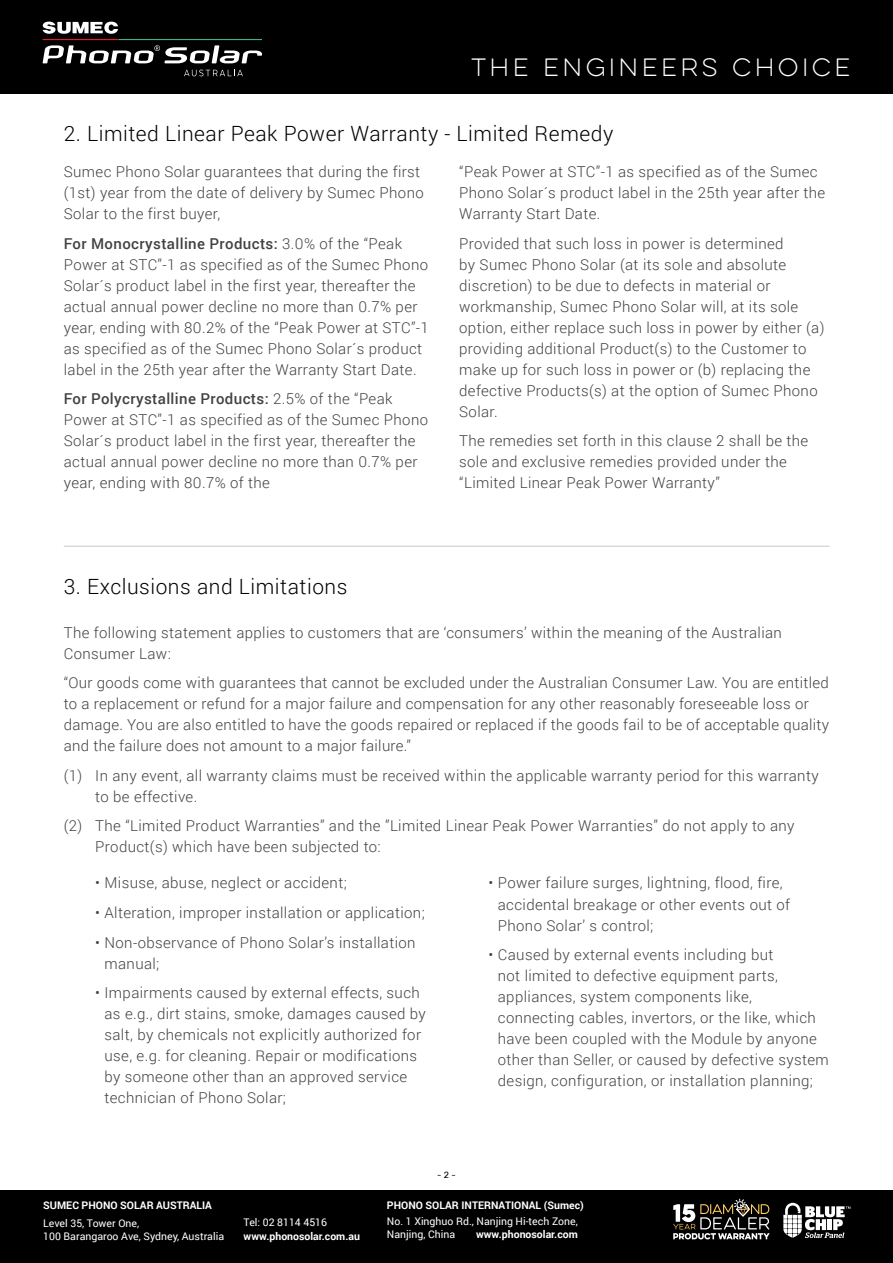
<style>
.page{position:relative;width:893px;height:1263px;background:#fff}
.page>*{position:absolute;margin:0;border:0;box-sizing:border-box;transform-origin:0 0}
.t1{font:100 22.5px "Eveleth Clean";letter-spacing:.15em;color:#fff}
.t2{font:300 21px "Roboto";letter-spacing:.025em;color:#000}
.t3{font:300 15px/21px "Roboto";letter-spacing:.025em;color:#414042}
.t4{font:10.5px/13.5px "Roboto";color:#fff}
.t5{font:700 10.5px "Roboto";color:#fff}
.t6{font:9px "Rubik";color:#000}
.s1{font-weight:500}
</style>
<div class="page">
<div style="left:0;top:0;width:893px;height:94px;background:#000"></div>
<svg style="left:43px;top:45px;width:219px;height:18px"></svg>
<svg style="left:42px;top:22px;width:76px;height:12px"></svg>
<hr style="left:43px;top:39px;width:76px;height:1px;background:#ed1d24">
<hr style="left:119px;top:39px;width:143px;height:1px;background:#3fba8d">
<svg style="left:184px;top:70px;width:59px;height:6px"></svg>
<div style="left:0;top:1191px;width:893px;height:72px;background:#000"></div>
<svg style="left:673px;top:1199px;width:97px;height:40px"></svg>
<svg style="left:783px;top:1203px;width:67px;height:35px"></svg>
<hr style="left:64px;top:546px;width:765px;height:1px;background:#c7c8ca">
<h1 class="t1" style="left:471px;top:52px;width:381px">THE ENGINEERS CHOICE</h1>
<h2 class="t2" style="left:64px;top:119px;width:551px">2. Limited Linear Peak Power Warranty - Limited Remedy</h2>
<p class="t3" style="left:64px;top:161px;width:361px">Sumec Phono Solar guarantees that during the first (1st) year from the date of delivery by Sumec Phono<br>Solar to the first buyer,</p>
<p class="t3" style="left:64px;top:232px;width:367px"><span class="s1">For Monocrystalline Products:</span> 3.0% of the “Peak Power at STC”-1 as specified as of the Sumec Phono Solar´s product label in the first year, thereafter the actual annual power decline no more than 0.7% per year, ending with 80.2% of the “Peak Power at STC”-1 as specified as of the Sumec Phono Solar´s product label in the 25th year after the Warranty Start Date.</p>
<p class="t3" style="left:64px;top:388px;width:366px"><span class="s1">For Polycrystalline Products:</span> 2.5% of the “Peak Power at STC”-1 as specified as of the Sumec Phono Solar´s product label in the first year, thereafter the actual annual power decline no more than 0.7% per year, ending with 80.7% of the</p>
<p class="t3" style="left:459px;top:161px;width:368px">“Peak Power at STC”-1 as specified as of the Sumec<br>Phono Solar´s product label in the 25th year after the<br>Warranty Start Date.</p>
<p class="t3" style="left:459px;top:232px;width:367px">Provided that such loss in power is determined<br>by Sumec Phono Solar (at its sole and absolute discretion) to be due to defects in material or workmanship, Sumec Phono Solar will, at its sole option, either replace such loss in power by either (a) providing additional Product(s) to the Customer to make up for such loss in power or (b) replacing the defective Products(s) at the option of Sumec Phono Solar.</p>
<p class="t3" style="left:459px;top:430px;width:351px">The remedies set forth in this clause 2 shall be the sole and exclusive remedies provided under the “Limited Linear Peak Power Warranty”</p>
<h2 class="t2" style="left:64px;top:572px;width:285px">3. Exclusions and Limitations</h2>
<p class="t3" style="left:64px;top:621px;width:720px">The following statement applies to customers that are ‘consumers’ within the meaning of the Australian<br>Consumer Law:</p>
<p class="t3" style="left:64px;top:672px;width:767px">“Our goods come with guarantees that cannot be excluded under the Australian Consumer Law. You are entitled to a replacement or refund for a major failure and compensation for any other reasonably foreseeable loss or damage. You are also entitled to have the goods repaired or replaced if the goods fail to be of acceptable quality and the failure does not amount to a major failure.”</p>
<p class="t3" style="left:95px;top:764px;width:725px;text-indent:-32px">(1) In any event, all warranty claims must be received within the applicable warranty period for this warranty to be effective.</p>
<p class="t3" style="left:95px;top:815px;width:701px;text-indent:-32px">(2) The “Limited Product Warranties” and the ”Limited Linear Peak Power Warranties” do not apply to any<br>Product(s) which have been subjected to:</p>
<p class="t3" style="left:95px;top:872px;width:253px">• Misuse, abuse, neglect or accident;</p>
<p class="t3" style="left:95px;top:902px;width:331px">• Alteration, improper installation or application;</p>
<p class="t3" style="left:105px;top:931px;width:313px;text-indent:-9px">• Non-observance of Phono Solar’s installation manual;</p>
<p class="t3" style="left:105px;top:982px;width:323px;text-indent:-9px">• Impairments caused by external effects, such as e.g., dirt stains, smoke, damages caused by salt, by chemicals not explicitly authorized for use, e.g. for cleaning. Repair or modifications by someone other than an approved service technician of Phono Solar;</p>
<p class="t3" style="left:498px;top:872px;width:294px;text-indent:-9px">• Power failure surges, lightning, flood, fire, accidental breakage or other events out of<br>Phono Solar’ s control;</p>
<p class="t3" style="left:498px;top:944px;width:333px;text-indent:-9px">• Caused by external events including but<br>not limited to defective equipment parts, appliances, system components like, connecting cables, invertors, or the like, which have been coupled with the Module by anyone other than Seller, or caused by defective system design, configuration, or installation planning;</p>
<p class="t5" style="left:43px;top:1198px;width:170px">SUMEC PHONO SOLAR AUSTRALIA</p>
<p class="t4" style="left:43px;top:1216px;width:182px">Level 35, Tower One,<br>100 Barangaroo Ave, Sydney, Australia</p>
<p class="t4" style="left:244px;top:1215px;width:85px">Tel: 02 8114 4516</p>
<p class="t5" style="left:244px;top:1228px;width:118px">www.phonosolar.com.au</p>
<p class="t6" style="left:437px;top:1169px;width:20px">- 2 -</p>
<p class="t5" style="left:387px;top:1198px;width:198px">PHONO SOLAR INTERNATIONAL (Sumec)</p>
<p class="t4" style="left:387px;top:1214px;width:192px">No. 1 Xinghuo Rd., Nanjing Hi-tech Zone,<br>Nanjing, China</p>
<p class="t5" style="left:476px;top:1227px;width:103px">www.phonosolar.com</p>
</div>
